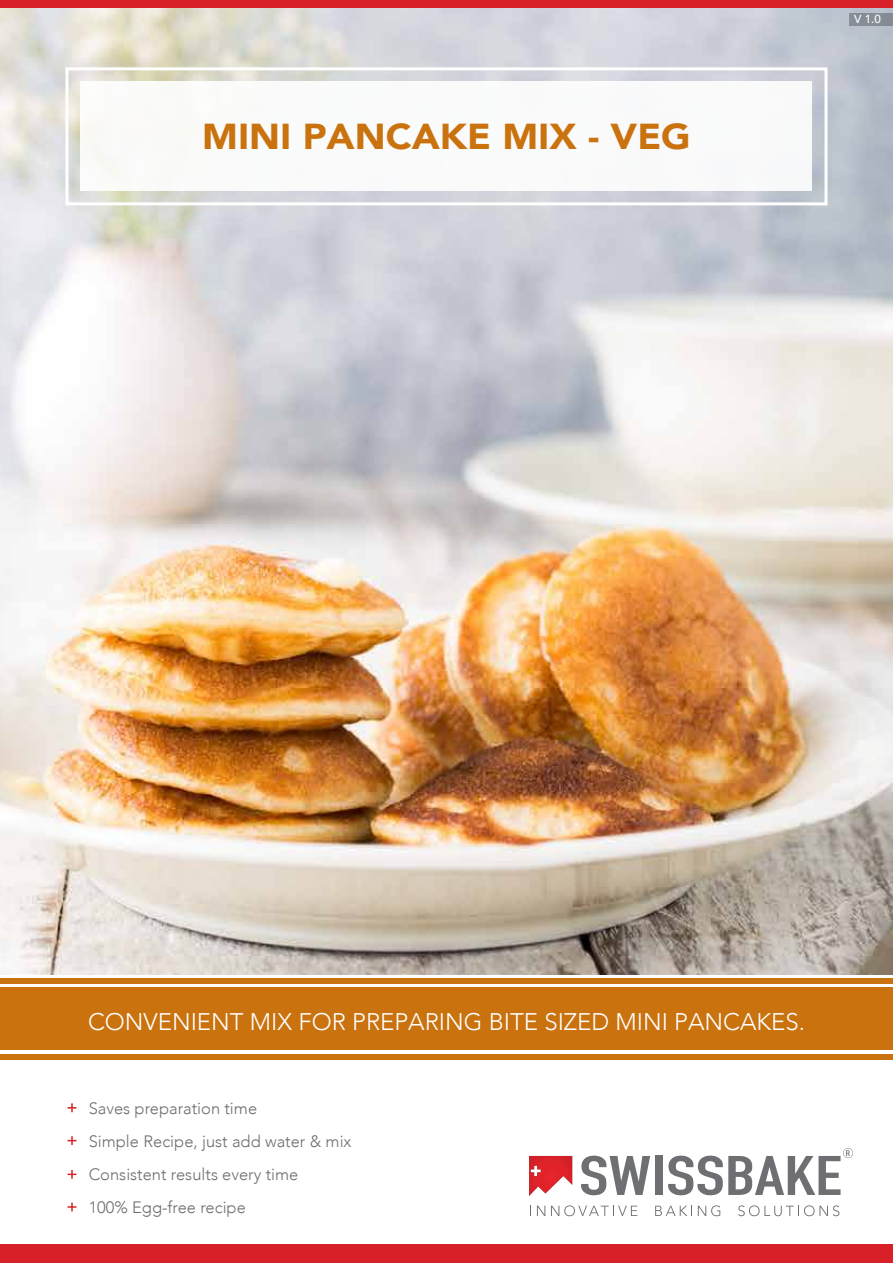
<style>
.page{position:relative;width:893px;height:1263px;background:#fff}
.page>*{position:absolute;margin:0;border:0;box-sizing:border-box;transform-origin:0 0}
.t1{font:900 36px "Avenir";color:#ca720e;scale:1.05 1}
.t2{font:300 24px "Avenir";color:#fff}
.t3{font:300 16.5px/33px "Avenir";color:#6d6e71}
.t4{font:500 11.7px "Avenir";color:#fff}
</style>
<div class="page">
<img style="left:0;top:8px;width:893px;height:966px">
<div style="left:0;top:0;width:893px;height:8px;background:#d72027"></div>
<div style="left:0;top:1244px;width:893px;height:19px;background:#d72027"></div>
<div style="left:65px;top:67px;width:762px;height:138px;border:3px solid #fff"></div>
<div style="left:81px;top:82px;width:731px;height:109px;background:#fff"></div>
<svg style="left:581px;top:1155px;width:69px;height:40px"></svg>
<div style="left:655px;top:1156px;width:7px;height:39px;background:#6e6f72"></div>
<svg style="left:668px;top:1148px;width:185px;height:47px"></svg>
<svg style="left:529px;top:1156px;width:43px;height:40px"></svg>
<svg style="left:537px;top:1206px;width:8px;height:10px"></svg>
<svg style="left:551px;top:1205px;width:86px;height:11px"></svg>
<svg style="left:655px;top:1206px;width:37px;height:10px"></svg>
<svg style="left:698px;top:1205px;width:22px;height:11px"></svg>
<svg style="left:738px;top:1205px;width:101px;height:11px"></svg>
<div style="left:0;top:978px;width:893px;height:5px;background:#ca720e"></div>
<div style="left:0;top:1054px;width:893px;height:5px;background:#ca720e"></div>
<div style="left:0;top:987px;width:893px;height:62px;background:#ca720e"></div>
<svg style="left:68px;top:1136px;width:8px;height:9px"></svg>
<svg style="left:68px;top:1103px;width:8px;height:9px"></svg>
<svg style="left:68px;top:1170px;width:8px;height:9px"></svg>
<svg style="left:68px;top:1202px;width:8px;height:9px"></svg>
<div style="left:849px;top:13px;width:44px;height:13px;background:#878d96"></div>
<h1 class="t1" style="left:202px;top:106px;width:467px">MINI PANCAKE MIX - VEG</h1>
<p class="t4" style="left:854px;top:9px;width:28px">V 1.0</p>
<h2 class="t2" style="left:88px;top:1007px;width:718px">CONVENIENT MIX FOR PREPARING BITE SIZED MINI PANCAKES.</h2>
<p class="t3" style="left:89px;top:1092px;width:264px">Saves preparation time<br>Simple Recipe, just add water &amp; mix<br>Consistent results every time<br>100% Egg-free recipe</p>
</div>
